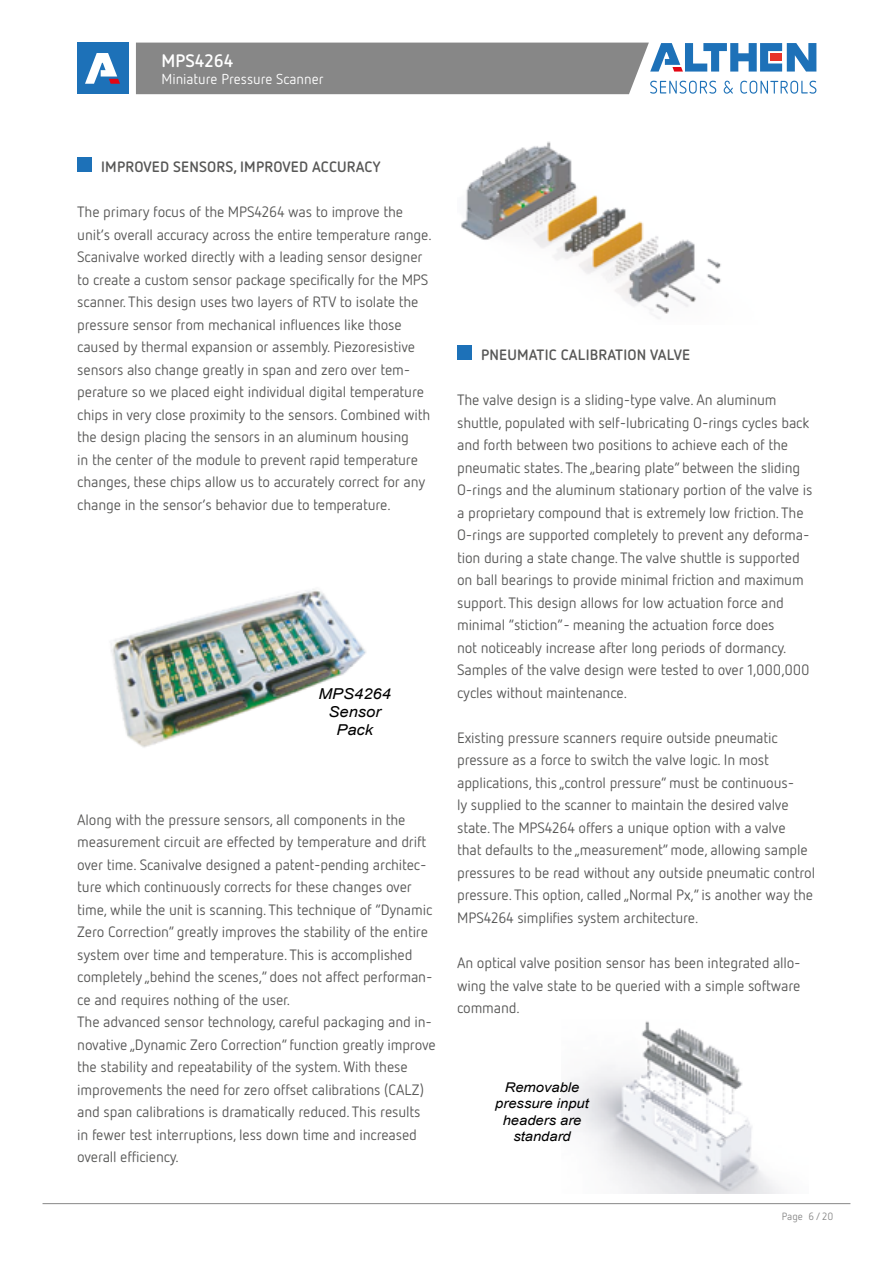
<style>
.page{position:relative;width:893px;height:1263px;background:#fff}
.page>*{position:absolute;margin:0;border:0;box-sizing:border-box;transform-origin:0 0}
.t1{font:700 18px "Netto OT";color:#fff}
.t2{font:15px/22.5px "Netto OT";letter-spacing:-.01em;color:#575756}
.t3{font:700 15px "Netto OT";letter-spacing:.01em;color:#575756}
.t4{font:italic 15px/18px "Arial";color:#000;text-align:center;scale:1.1 1}
.t5{font:14.4px "Netto OT";color:#fff}
.t6{font:italic 13.5px/16px "Arial";color:#000;text-align:center;scale:1.1 1}
.t7{font:10.5px "Netto OT";color:#878787}
</style>
<div class="page">
<svg style="left:136px;top:43px;width:680px;height:51px;background:#91989e"></svg>
<div style="left:77px;top:157px;width:15px;height:15px;background:#1d71b8"></div>
<img style="left:461px;top:141px;width:260px;height:178px">
<img style="left:561px;top:1021px;width:223px;height:172px">
<div style="left:457px;top:345px;width:15px;height:15px;background:#1d71b8"></div>
<div style="left:77px;top:43px;width:51px;height:51px;background:#1d71b8"></div>
<svg style="left:85px;top:53px;width:35px;height:31px"></svg>
<hr style="left:43px;top:1203px;width:807px;height:1px;background:#878787">
<img style="left:111px;top:589px;width:255px;height:159px">
<p class="t1" style="left:161px;top:50px;width:73px">MPS4264</p>
<p class="t5" style="left:161px;top:70px;width:164px">Miniature Pressure Scanner</p>
<p class="t3" style="left:101px;top:158px;width:281px">IMPROVED SENSORS, IMPROVED ACCURACY</p>
<p class="t2" style="left:77px;top:200px;width:356px">The primary focus of the MPS4264 was to improve the unit‘s overall accuracy across the entire temperature range.<br>Scanivalve worked directly with a leading sensor designer to create a custom sensor package specifically for the MPS scanner. This design uses two layers of RTV to isolate the pressure sensor from mechanical influences like those caused by thermal expansion or assembly. Piezoresistive sensors also change greatly in span and zero over tem&shy;perature so we placed eight individual digital temperature chips in very close proximity to the sensors. Combined with the design placing the sensors in an aluminum housing<br>in the center of the module to prevent rapid temperature changes, these chips allow us to accurately correct for any change in the sensor‘s behavior due to temperature.</p>
<p class="t4" style="left:318px;top:685px;width:67px">MPS4264<br>Sensor<br>Pack</p>
<p class="t2" style="left:77px;top:808px;width:360px">Along with the pressure sensors, all components in the measurement circuit are effected by temperature and drift over time. Scanivalve designed a patent-pending architec&shy;ture which continuously corrects for these changes over time, while the unit is scanning. This technique of “Dynamic Zero Correction” greatly improves the stability of the entire system over time and temperature. This is accomplished completely „behind the scenes,“ does not affect performan&shy;ce and requires nothing of the user.<br>The advanced sensor technology, careful packaging and in&shy;novative „Dynamic Zero Correction“ function greatly improve the stability and repeatability of the system. With these improvements the need for zero offset calibrations (CALZ) and span calibrations is dramatically reduced. This results<br>in fewer test interruptions, less down time and increased overall efficiency.</p>
<p class="t3" style="left:481px;top:346px;width:210px">PNEUMATIC CALIBRATION VALVE</p>
<p class="t2" style="left:457px;top:389px;width:357px">The valve design is a sliding-type valve. An aluminum shuttle, populated with self-lubricating O-rings cycles back and forth between two positions to achieve each of the pneumatic states. The „bearing plate“ between the sliding O-rings and the aluminum stationary portion of the valve is a proprietary compound that is extremely low friction. The O-rings are supported completely to prevent any deforma&shy;tion during a state change. The valve shuttle is supported on ball bearings to provide minimal friction and maximum support. This design allows for low actuation force and minimal “stiction” - meaning the actuation force does<br>not noticeably increase after long periods of dormancy.<br>Samples of the valve design were tested to over 1,000,000 cycles without maintenance.</p>
<p class="t2" style="left:457px;top:726px;width:359px">Existing pressure scanners require outside pneumatic pressure as a force to switch the valve logic. In most applications, this „control pressure“ must be continuous-<br>ly supplied to the scanner to maintain the desired valve state. The MPS4264 offers a unique option with a valve<br>that defaults to the „measurement“ mode, allowing sample pressures to be read without any outside pneumatic control pressure. This option, called „Normal Px,“ is another way the MPS4264 simplifies system architecture.</p>
<p class="t2" style="left:457px;top:951px;width:345px;text-align:justify">An optical valve position sensor has been integrated allo&shy;wing the valve state to be queried with a simple software command.</p>
<p class="t6" style="left:495px;top:1080px;width:87px">Removable pressure input headers are standard</p>
<p class="t7" style="left:782px;top:1210px;width:53px">Page 6 / 20</p>
</div>
